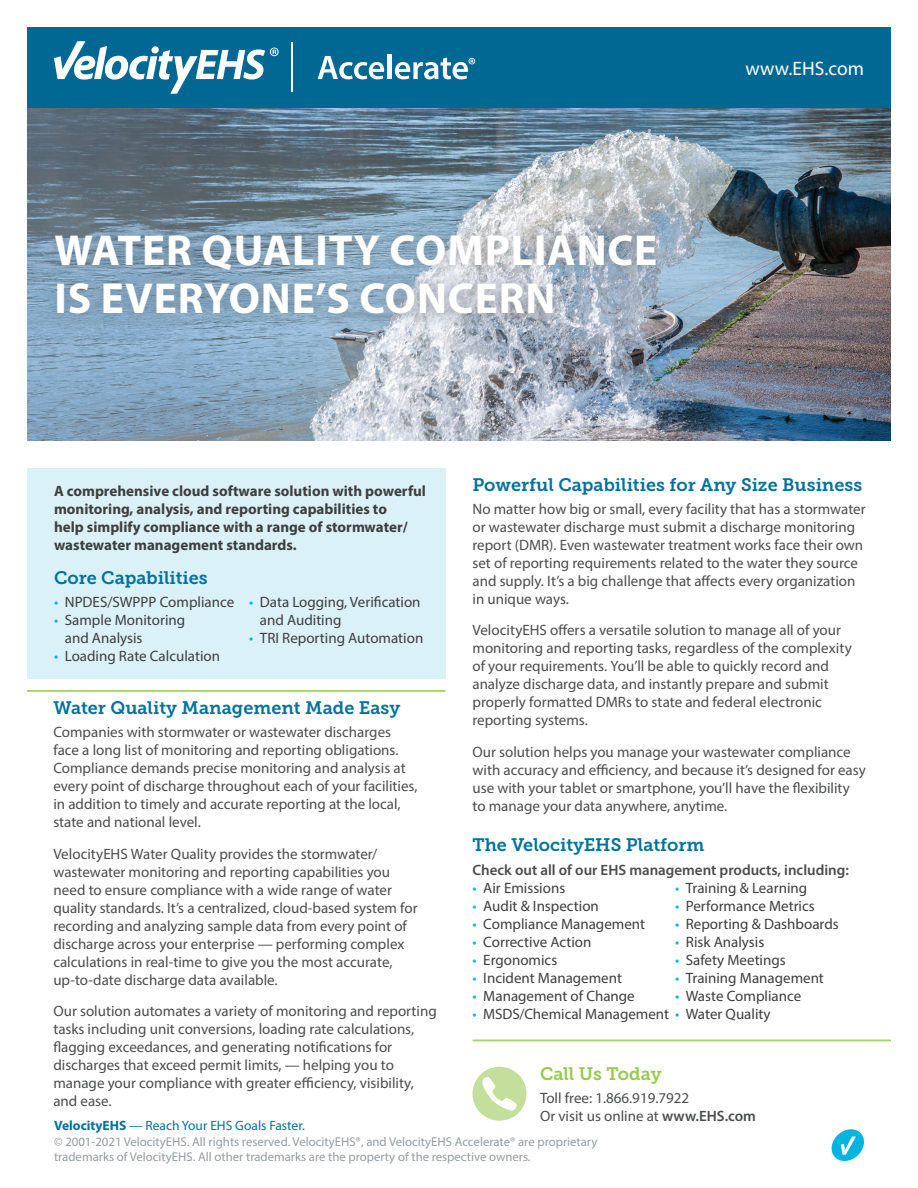
<style>
.page{position:relative;width:918px;height:1188px;background:#fff}
.page>*{position:absolute;margin:0;border:0;box-sizing:border-box;transform-origin:0 0}
.MASTHEAD__Text{font:700 43.5px/48px "Myriad Pro";letter-spacing:.02em;color:#fff}
.t1{font:19.5px "Myriad Pro";color:#fff}
.BODY__Header{font:18px "Museo Slab 700";color:#00729c}
.BODY__Header-2{font:18px "Museo Slab 700";letter-spacing:-.005em;color:#96ca4e}
.BODY__Text{font:15px/18px "Myriad Pro";color:#4b4c4d}
.t2{font:15px/18px "Myriad Pro";color:#3e3e3f}
.BODY__Subhead_1{font:700 15px/18px "Myriad Pro";color:#3e3e3f}
.BODY__Text-2{font:600 15px "Myriad Pro";color:#4b4c4d}
.t3{font:13.5px "Myriad Pro";color:#00729c}
.t4{font:12.75px/15px "Myriad Pro";color:#959ca1}
.s1{color:#00b6de}
.s2{font-weight:600}
.s3{font-weight:700}
</style>
<div class="page">
<div style="left:27px;top:27px;width:864px;height:81px;background:#006893"></div>
<svg style="left:832px;top:1129px;width:32px;height:32px"></svg>
<svg style="left:54px;top:41px;width:225px;height:53px"></svg>
<hr style="left:291px;top:43px;width:1px;height:49px;background:#fff">
<svg style="left:318px;top:56px;width:66px;height:23px"></svg>
<div style="left:387px;top:55px;width:5px;height:24px;background:#fff"></div>
<svg style="left:395px;top:58px;width:80px;height:21px"></svg>
<img style="left:27px;top:108px;width:864px;height:333px">
<div style="left:27px;top:468px;width:419px;height:210px;background:#dbf1f8"></div>
<hr style="left:27px;top:690px;width:419px;height:2px;background:#a8d26c">
<div style="left:41px;top:221px;width:629px;height:108px;background:#231f20;opacity:.25"></div>
<div style="left:472px;top:1067px;width:54px;height:54px;background:#c4df9b;border-radius:50%"></div>
<svg style="left:482px;top:1077px;width:35px;height:34px"></svg>
<hr style="left:472px;top:1040px;width:419px;height:1px;background:#a8d26c">
<p class="MASTHEAD__Text" style="left:54px;top:225px;width:605px">WATER QUALITY COMPLIANCE<br>IS EVERYONE’S CONCERN</p>
<h2 class="t1" style="left:746px;top:57px;width:120px">www.EHS.com</h2>
<p class="BODY__Header" style="left:472px;top:474px;width:391px">Powerful Capabilities for Any Size Business</p>
<p class="BODY__Text" style="left:472px;top:500px;width:395px">No matter how big or small, every facility that has a stormwater or wastewater discharge must submit a discharge monitoring report (DMR). Even wastewater treatment works face their own set of reporting requirements related to the water they source and supply. It’s a big challenge that affects every organization in unique ways.</p>
<p class="BODY__Text" style="left:472px;top:621px;width:381px">VelocityEHS offers a versatile solution to manage all of your monitoring and reporting tasks, regardless of the complexity of your requirements. You’ll be able to quickly record and analyze discharge data, and instantly prepare and submit properly formatted DMRs to state and federal electronic reporting systems.</p>
<p class="BODY__Text" style="left:472px;top:743px;width:395px">Our solution helps you manage your wastewater compliance with accuracy and efficiency, and because it’s designed for easy use with your tablet or smartphone, you’ll have the flexibility to manage your data anywhere, anytime.</p>
<p class="BODY__Header" style="left:472px;top:835px;width:234px">The VelocityEHS Platform</p>
<p class="BODY__Text-2" style="left:472px;top:860px;width:378px">Check out all of our EHS management products, including:</p>
<p class="t2" style="left:472px;top:879px;width:94px"><span class="s1">•</span> Air Emissions</p>
<p class="t2" style="left:472px;top:897px;width:128px"><span class="s1">•</span> Audit &amp; Inspection</p>
<p class="t2" style="left:472px;top:915px;width:174px"><span class="s1">•</span> Compliance Management</p>
<p class="t2" style="left:472px;top:933px;width:120px"><span class="s1">•</span> Corrective Action</p>
<p class="t2" style="left:472px;top:951px;width:86px"><span class="s1">•</span> Ergonomics</p>
<p class="t2" style="left:472px;top:969px;width:151px"><span class="s1">•</span> Incident Management</p>
<p class="t2" style="left:472px;top:987px;width:164px"><span class="s1">•</span> Management of Change</p>
<p class="t2" style="left:472px;top:1005px;width:300px"><span class="s1">•</span> MSDS/Chemical Management <span class="s1">•</span> Water Quality</p>
<p class="BODY__Subhead_1" style="left:54px;top:481px;width:374px">A comprehensive cloud software solution with powerful monitoring, analysis, and reporting capabilities to<br>help simplify compliance with a range of stormwater/ wastewater management standards.</p>
<p class="BODY__Header" style="left:54px;top:567px;width:155px">Core Capabilities</p>
<p class="t2" style="left:54px;top:593px;width:182px"><span class="s1">•</span> NPDES/SWPPP Compliance</p>
<p class="t2" style="left:65px;top:611px;width:122px;text-indent:-11px"><span class="s1">•</span> Sample Monitoring and Analysis</p>
<p class="t2" style="left:54px;top:647px;width:168px"><span class="s1">•</span> Loading Rate Calculation</p>
<p class="t2" style="left:260px;top:593px;width:162px;text-indent:-11px"><span class="s1">•</span> Data Logging, Verification and Auditing</p>
<p class="t2" style="left:249px;top:629px;width:176px"><span class="s1">•</span> TRI Reporting Automation</p>
<p class="BODY__Header" style="left:53px;top:698px;width:349px">Water Quality Management Made Easy</p>
<p class="BODY__Text" style="left:53px;top:723px;width:366px">Companies with stormwater or wastewater discharges face a long list of monitoring and reporting obligations.<br>Compliance demands precise monitoring and analysis at every point of discharge throughout each of your facilities, in addition to timely and accurate reporting at the local, state and national level.</p>
<p class="BODY__Text" style="left:53px;top:845px;width:366px">VelocityEHS Water Quality provides the stormwater/ wastewater monitoring and reporting capabilities you need to ensure compliance with a wide range of water quality standards. It’s a centralized, cloud-based system for recording and analyzing sample data from every point of discharge across your enterprise — performing complex calculations in real-time to give you the most accurate, up-to-date discharge data available.</p>
<p class="BODY__Text" style="left:53px;top:1002px;width:385px">Our solution automates a variety of monitoring and reporting tasks including unit conversions, loading rate calculations, flagging exceedances, and generating notifications for discharges that exceed permit limits, — helping you to manage your compliance with greater efficiency, visibility, and ease.</p>
<p class="t2" style="left:675px;top:879px;width:134px"><span class="s1">•</span> Training &amp; Learning</p>
<p class="t2" style="left:675px;top:897px;width:141px"><span class="s1">•</span> Performance Metrics</p>
<p class="t2" style="left:675px;top:915px;width:165px"><span class="s1">•</span> Reporting &amp; Dashboards</p>
<p class="t2" style="left:675px;top:933px;width:91px"><span class="s1">•</span> Risk Analysis</p>
<p class="t2" style="left:675px;top:951px;width:112px"><span class="s1">•</span> Safety Meetings</p>
<p class="t2" style="left:675px;top:969px;width:150px"><span class="s1">•</span> Training Management</p>
<p class="t2" style="left:675px;top:987px;width:128px"><span class="s1">•</span> Waste Compliance</p>
<p class="BODY__Header-2" style="left:540px;top:1063px;width:123px">Call Us Today</p>
<p class="BODY__Text" style="left:540px;top:1089px;width:151px">Toll free: 1.866.919.7922</p>
<p class="BODY__Text" style="left:540px;top:1107px;width:218px">Or visit us online at <span class="s2">www.EHS.com</span></p>
<p class="t3" style="left:54px;top:1117px;width:252px"><span class="s3">VelocityEHS</span> — Reach Your EHS Goals Faster.</p>
<p class="t4" style="left:54px;top:1134px;width:545px">© 2001-2021 VelocityEHS. All rights reserved. VelocityEHS®, and VelocityEHS Accelerate® are proprietary trademarks of VelocityEHS. All other trademarks are the property of the respective owners.</p>
</div>
